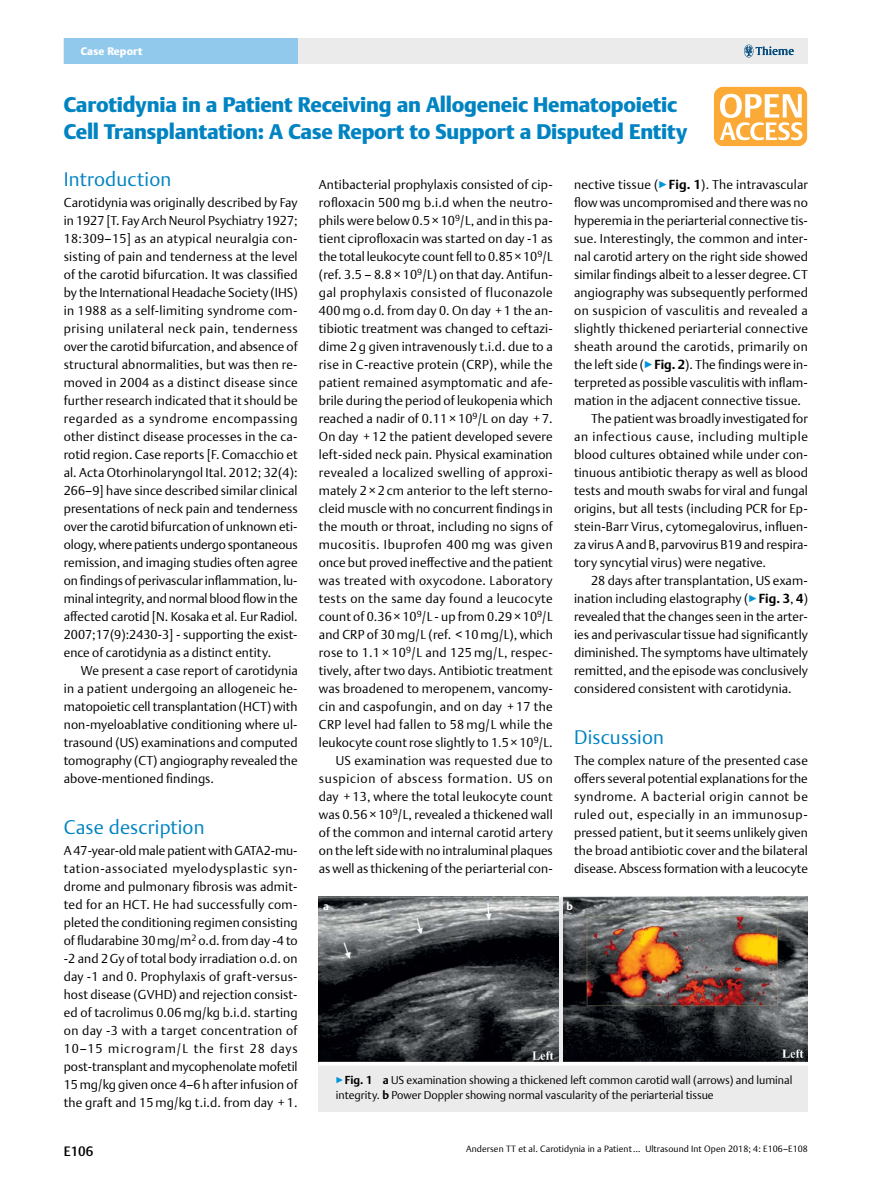
<style>
.page{position:relative;width:893px;height:1191px;background:#fff}
.page>*{position:absolute;margin:0;border:0;box-sizing:border-box;transform-origin:0 0}
.t1{font:900 21px/27px "Thieme Argo 2011";letter-spacing:-.01em;color:#0083c2}
.t2{font:300 19.5px "Thieme Argo 2011";letter-spacing:.01em;color:#0083c2}
.t3{font:500 13.5px "Thieme Argo 2011";color:#000}
.t4{font:300 12.75px/18px "Thieme Argo 2011";letter-spacing:.01em;color:#000;text-align:justify}
.t5{font:300 12.75px "Thieme Argo 2011";letter-spacing:.035em;color:#000}
.t6{font:300 12.75px "Thieme Argo 2011";letter-spacing:.03em;color:#000}
.t7{font:300 12.75px "Thieme Argo 2011";letter-spacing:.045em;color:#000}
.t8{font:300 11.25px/15px "Thieme Argo 2011";color:#000}
.t9{font:900 10.8px "Thieme Argo 2011";letter-spacing:.01em;color:#fff}
.t10{font:700 10.8px "Thieme Argo 2011";color:#fff}
.t11{font:300 9px "Thieme Argo 2011";letter-spacing:.01em;color:#000}
.s1{color:#0095da}
.s2{font-weight:700}
</style>
<div class="page">
<div style="left:64px;top:38px;width:744px;height:26px;background:#ebebec"></div>
<div style="left:64px;top:38px;width:234px;height:26px;background:#91c9ed"></div>
<svg style="left:744px;top:45px;width:50px;height:13px"></svg>
<div style="left:714px;top:87px;width:93px;height:59px;background:#fbaa37;border-radius:10px"></div>
<svg style="left:720px;top:94px;width:82px;height:46px"></svg>
<div style="left:712px;top:85px;width:97px;height:63px;border:2px solid #fff"></div>
<img style="left:319px;top:897px;width:239px;height:164px">
<img style="left:563px;top:897px;width:245px;height:164px">
<div style="left:319px;top:1062px;width:489px;height:49px;background:#ebebec"></div>
<svg style="left:319px;top:1061px;width:489px;height:4px;background:#cccccd"></svg>
<p class="t9" style="left:81px;top:44px;width:63px">Case Report</p>
<h1 class="t1" style="left:64px;top:91px;width:625px">Carotidynia in a Patient Receiving an Allogeneic Hematopoietic<br>Cell Transplantation: A Case Report to Support a Disputed Entity</h1>
<h2 class="t2" style="left:64px;top:166px;width:109px">Introduction</h2>
<p class="t4" style="left:64px;top:193px;width:235px">Carotidynia was originally described by Fay in 1927 [T. Fay Arch Neurol Psychiatry 1927; 18:309–15] as an atypical neuralgia con&shy;sisting of pain and tenderness at the level of the carotid bifurcation. It was classified by the International Headache Society (IHS) in 1988 as a self-limiting syndrome com&shy;prising unilateral neck pain, tenderness over the carotid bifurcation, and absence of structural abnormalities, but was then re&shy;moved in 2004 as a distinct disease since further research indicated that it should be regarded as a syndrome encompassing other distinct disease processes in the ca&shy;rotid region. Case reports [F. Comacchio et al. Acta Otorhinolaryngol Ital. 2012; 32(4):<br>266–9] have since described similar clinical presentations of neck pain and tenderness over the carotid bifurcation of unknown eti&shy;ology, where patients undergo spontaneous remission, and imaging studies often agree on findings of perivascular inflammation, lu&shy;minal integrity, and normal blood flow in the affected carotid [N. Kosaka et al. Eur Radiol.<br>2007;17(9):2430-3] - supporting the exist&shy;ence of carotidynia as a distinct entity.</p>
<p class="t4" style="left:64px;top:661px;width:235px;text-indent:17px">We present a case report of carotidynia in a patient undergoing an allogeneic he&shy;matopoietic cell transplantation (HCT) with non-myeloablative conditioning where ul&shy;trasound (US) examinations and computed tomography (CT) angiography revealed the above-mentioned findings.</p>
<h2 class="t2" style="left:64px;top:814px;width:142px">Case description</h2>
<p class="t4" style="left:64px;top:841px;width:235px">A 47-year-old male patient with GATA2-mu&shy;tation-associated myelodysplastic syn&shy;drome and pulmonary fibrosis was admit&shy;ted for an HCT. He had successfully com&shy;pleted the conditioning regimen consisting of fludarabine 30mg/m<sup>2</sup> o.d. from day -4 to -2 and 2Gy of total body irradiation o.d. on day -1 and 0. Prophylaxis of graft-versus&shy;host disease (GVHD) and rejection consist&shy;ed of tacrolimus 0.06mg/kg b.i.d. starting on day -3 with a target concentration of 10–15 microgram/L the first 28 days post-transplant and mycophenolate mofetil 15mg/kg given once 4–6h after infusion of the graft and 15mg/kg t.i.d. from day + 1.</p>
<p class="t4" style="left:319px;top:175px;width:235px;text-align:right">Antibacterial prophylaxis consisted of cip&shy;rofloxacin 500 mg b.i.d when the neutro&shy;phils were below 0.5 ×10<sup>9</sup>/L, and in this pa&shy;tient ciprofloxacin was started on day -1 as the total leukocyte count fell to 0.85×10<sup>9</sup>/L (ref. 3.5 – 8.8 × 10<sup>9</sup>/L) on that day. Antifun&shy;gal prophylaxis consisted of fluconazole 400mg o.d. from day 0. On day + 1 the an&shy;tibiotic treatment was changed to ceftazi&shy;dime 2 g given intravenously t.i.d. due to a rise in C-reactive protein (CRP), while the patient remained asymptomatic and afe&shy;brile during the period of leukopenia which reached a nadir of 0.11 × 10<sup>9</sup>/L on day + 7.<br>On day + 12 the patient developed severe left-sided neck pain. Physical examination revealed a localized swelling of approxi&shy;mately 2 × 2 cm anterior to the left sterno&shy;cleid muscle with no concurrent findings in the mouth or throat, including no signs of mucositis. Ibuprofen 400 mg was given once but proved ineffective and the patient was treated with oxycodone. Laboratory tests on the same day found a leucocyte count of 0.36×10<sup>9</sup>/L - up from 0.29×10<sup>9</sup>/L and CRP of 30mg/L (ref. &lt; 10mg/L), which rose to 1.1 × 10<sup>9</sup>/L and 125 mg/L, respec&shy;tively, after two days. Antibiotic treatment was broadened to meropenem, vancomy&shy;cin and caspofungin, and on day + 17 the CRP level had fallen to 58 mg/L while the leukocyte count rose slightly to 1.5×10<sup>9</sup>/L.<br>US examination was requested due to suspicion of abscess formation. US on day + 13, where the total leukocyte count was 0.56 × 10<sup>9</sup>/L, revealed a thickened wall of the common and internal carotid artery on the left side with no intraluminal plaques as well as thickening of the periarterial con-</p>
<p class="t4" style="left:574px;top:175px;width:235px">nective tissue (<span class="s1">▶</span><span class="s2">Fig. 1</span>). The intravascular</p>
<p class="t4" style="left:574px;top:193px;width:235px">flow was uncompromised and there was no</p>
<p class="t4" style="left:574px;top:211px;width:235px">hyperemia in the periarterial connective tis-</p>
<p class="t4" style="left:574px;top:229px;width:235px">sue. Interestingly, the common and inter-</p>
<p class="t4" style="left:574px;top:247px;width:235px">nal carotid artery on the right side showed</p>
<p class="t4" style="left:574px;top:265px;width:235px">similar findings albeit to a lesser degree. CT</p>
<p class="t4" style="left:574px;top:283px;width:235px">angiography was subsequently performed</p>
<p class="t5" style="left:574px;top:302px;width:235px">on suspicion of vasculitis and revealed a</p>
<p class="t4" style="left:574px;top:319px;width:235px">slightly thickened periarterial connective</p>
<p class="t6" style="left:574px;top:338px;width:235px">sheath around the carotids, primarily on</p>
<p class="t4" style="left:574px;top:355px;width:235px">the left side (<span class="s1">▶</span><span class="s2">Fig. 2</span>). The findings were in-</p>
<p class="t4" style="left:574px;top:373px;width:235px">terpreted as possible vasculitis with inflam-</p>
<p class="t4" style="left:574px;top:391px;width:228px">mation in the adjacent connective tissue.</p>
<p class="t4" style="left:591px;top:409px;width:218px">The patient was broadly investigated for</p>
<p class="t7" style="left:574px;top:428px;width:235px">an infectious cause, including multiple</p>
<p class="t4" style="left:574px;top:445px;width:235px">blood cultures obtained while under con-</p>
<p class="t4" style="left:574px;top:463px;width:235px">tinuous antibiotic therapy as well as blood</p>
<p class="t4" style="left:574px;top:481px;width:235px">tests and mouth swabs for viral and fungal</p>
<p class="t4" style="left:574px;top:499px;width:235px">origins, but all tests (including PCR for Ep-</p>
<p class="t4" style="left:574px;top:517px;width:235px">stein-Barr Virus, cytomegalovirus, influen-</p>
<p class="t4" style="left:574px;top:535px;width:235px">za virus A and B, parvovirus B19 and respira-</p>
<p class="t4" style="left:574px;top:553px;width:194px">tory syncytial virus) were negative.</p>
<p class="t4" style="left:591px;top:571px;width:218px">28 days after transplantation, US exam-</p>
<p class="t4" style="left:574px;top:589px;width:235px">ination including elastography (<span class="s1">▶</span><span class="s2">Fig. 3</span>, <span class="s2">4</span>)</p>
<p class="t4" style="left:574px;top:607px;width:235px">revealed that the changes seen in the arter-</p>
<p class="t4" style="left:574px;top:625px;width:235px">ies and perivascular tissue had significantly</p>
<p class="t4" style="left:574px;top:643px;width:235px">diminished. The symptoms have ultimately</p>
<p class="t4" style="left:574px;top:661px;width:235px">remitted, and the episode was conclusively</p>
<p class="t4" style="left:574px;top:679px;width:219px">considered consistent with carotidynia.</p>
<h2 class="t2" style="left:574px;top:724px;width:92px">Discussion</h2>
<p class="t4" style="left:574px;top:751px;width:235px">The complex nature of the presented case offers several potential explanations for the syndrome. A bacterial origin cannot be ruled out, especially in an immunosup&shy;pressed patient, but it seems unlikely given the broad antibiotic cover and the bilateral disease. Abscess formation with a leucocyte</p>
<p class="t10" style="left:323px;top:899px;width:7px">a</p>
<p class="t10" style="left:567px;top:899px;width:8px">b</p>
<p class="t8" style="left:336px;top:1072px;width:458px"><span class="s1">▶</span><span class="s2">Fig. 1 a</span> US examination showing a thickened left common carotid wall (arrows) and luminal integrity. <span class="s2">b</span> Power Doppler showing normal vascularity of the periarterial tissue</p>
<p class="t3" style="left:64px;top:1142px;width:31px">E106</p>
<p class="t11" style="left:466px;top:1143px;width:343px">Andersen TT et al. Carotidynia in a Patient … Ultrasound Int Open 2018; 4: E106–E108</p>
</div>
